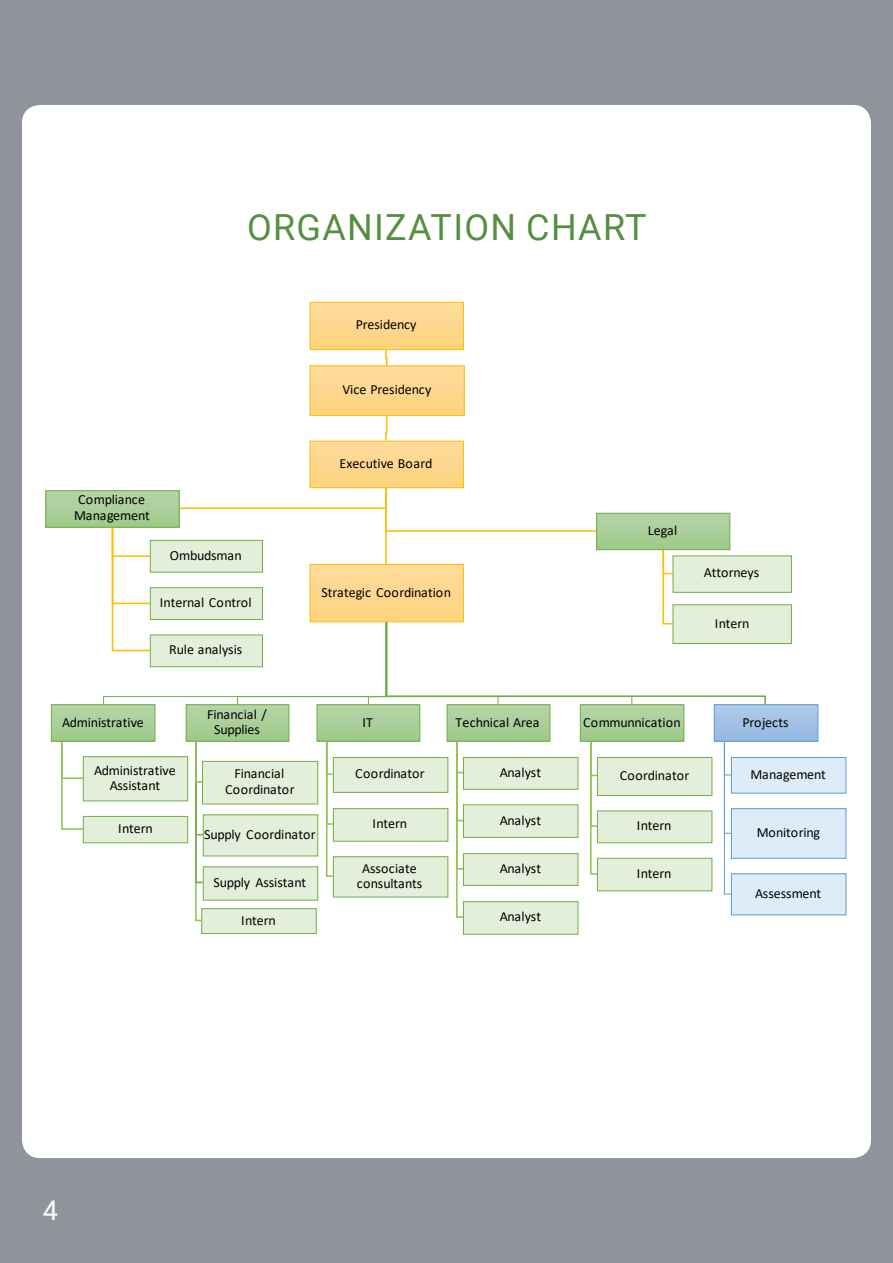
<style>
.page{position:relative;width:893px;height:1263px;background:#8e949a}
.page>*{position:absolute;margin:0;border:0;box-sizing:border-box;transform-origin:0 0}
.t1{font:36px "Roboto";letter-spacing:.035em;color:#558f41}
.t2{font:27px "Roboto";color:#fff}
.t3{font:13.95px/15.5px "Calibri";letter-spacing:-.005em;color:#020203;text-align:center}
</style>
<div class="page">
<div style="left:22px;top:105px;width:849px;height:1053px;background:#fff;border-radius:18px"></div>
<svg style="left:61px;top:742px;width:24px;height:88px"></svg>
<svg style="left:195px;top:742px;width:9px;height:180px"></svg>
<svg style="left:325px;top:742px;width:8px;height:136px"></svg>
<svg style="left:456px;top:742px;width:7px;height:176px"></svg>
<svg style="left:590px;top:742px;width:9px;height:133px"></svg>
<svg style="left:724px;top:742px;width:8px;height:153px"></svg>
<svg style="left:103px;top:486px;width:663px;height:220px"></svg>
<hr style="left:385px;top:487px;width:2px;height:77px;background:#fcbf0b">
<svg style="left:384px;top:416px;width:4px;height:25px"></svg>
<svg style="left:384px;top:350px;width:4px;height:15px"></svg>
<div style="left:310px;top:302px;width:153px;height:48px;background:linear-gradient(to bottom,#ffdc9e,#fed37d)"></div>
<div style="left:310px;top:302px;width:154px;height:48px;border:1px solid #fcbf0b"></div>
<div style="left:310px;top:366px;width:154px;height:49px;background:linear-gradient(to bottom,#fedc9e,#fed37d)"></div>
<div style="left:310px;top:365px;width:155px;height:51px;border:1px solid #fcbf0b"></div>
<div style="left:310px;top:441px;width:153px;height:47px;background:linear-gradient(to bottom,#ffdc9f,#fed37c)"></div>
<div style="left:310px;top:441px;width:154px;height:47px;border:1px solid #fcbf0b"></div>
<div style="left:310px;top:564px;width:153px;height:58px;background:linear-gradient(to bottom,#ffdc9e,#fed37d)"></div>
<div style="left:310px;top:564px;width:154px;height:58px;border:1px solid #fcbf0b"></div>
<div style="left:714px;top:705px;width:104px;height:36px;background:linear-gradient(to right,#a3c2e6,#a3c2e6)"></div>
<div style="left:714px;top:704px;width:104px;height:38px;border:1px solid #5b9bd4"></div>
<div style="left:731px;top:757px;width:115px;height:36px;background:#deecf8"></div>
<div style="left:731px;top:757px;width:115px;height:36px;border:1px solid #5b9bd4"></div>
<div style="left:731px;top:809px;width:115px;height:49px;background:#deecf8"></div>
<div style="left:731px;top:808px;width:115px;height:51px;border:1px solid #5b9bd4"></div>
<div style="left:731px;top:874px;width:115px;height:41px;background:#deecf8"></div>
<div style="left:731px;top:873px;width:115px;height:42px;border:1px solid #5b9bd4"></div>
<div style="left:580px;top:705px;width:104px;height:36px;background:linear-gradient(to bottom,#b6d4a9,#9fcb8a)"></div>
<div style="left:580px;top:704px;width:104px;height:38px;border:1px solid #71ae48"></div>
<div style="left:597px;top:757px;width:115px;height:38px;background:#e3efda"></div>
<div style="left:597px;top:757px;width:115px;height:39px;border:1px solid #71ae48"></div>
<div style="left:597px;top:811px;width:115px;height:32px;background:#e3efda"></div>
<div style="left:597px;top:810px;width:115px;height:33px;border:1px solid #71ae48"></div>
<div style="left:597px;top:858px;width:115px;height:33px;background:#e3efda"></div>
<div style="left:597px;top:858px;width:115px;height:33px;border:1px solid #71ae48"></div>
<div style="left:447px;top:705px;width:103px;height:36px;background:linear-gradient(to bottom,#b6d4a9,#9fcb8a)"></div>
<div style="left:447px;top:704px;width:103px;height:38px;border:1px solid #71ae48"></div>
<div style="left:463px;top:757px;width:115px;height:32px;background:#e3efda"></div>
<div style="left:463px;top:757px;width:115px;height:33px;border:1px solid #71ae48"></div>
<div style="left:463px;top:805px;width:115px;height:32px;background:#e3efda"></div>
<div style="left:463px;top:804px;width:115px;height:34px;border:1px solid #71ae48"></div>
<div style="left:463px;top:854px;width:115px;height:31px;background:#e3efda"></div>
<div style="left:463px;top:853px;width:115px;height:33px;border:1px solid #71ae48"></div>
<div style="left:463px;top:902px;width:115px;height:32px;background:#e3efda"></div>
<div style="left:463px;top:901px;width:115px;height:34px;border:1px solid #71ae48"></div>
<div style="left:317px;top:705px;width:103px;height:36px;background:linear-gradient(to bottom,#b6d4a9,#9fcb8a)"></div>
<div style="left:317px;top:704px;width:103px;height:38px;border:1px solid #71ae48"></div>
<div style="left:333px;top:757px;width:115px;height:35px;background:#e3efda"></div>
<div style="left:333px;top:757px;width:115px;height:36px;border:1px solid #71ae48"></div>
<div style="left:333px;top:809px;width:115px;height:32px;background:#e3efda"></div>
<div style="left:333px;top:808px;width:115px;height:34px;border:1px solid #71ae48"></div>
<div style="left:333px;top:857px;width:115px;height:40px;background:#e3efda"></div>
<div style="left:333px;top:856px;width:115px;height:41px;border:1px solid #71ae48"></div>
<div style="left:186px;top:705px;width:103px;height:36px;background:linear-gradient(to bottom,#b6d4a9,#9fcb8a)"></div>
<div style="left:186px;top:704px;width:103px;height:38px;border:1px solid #71ae48"></div>
<div style="left:202px;top:761px;width:116px;height:43px;background:#e3efda"></div>
<div style="left:202px;top:761px;width:116px;height:43px;border:1px solid #71ae48"></div>
<div style="left:203px;top:815px;width:115px;height:41px;background:#e3efda"></div>
<div style="left:203px;top:814px;width:115px;height:42px;border:1px solid #71ae48"></div>
<div style="left:203px;top:867px;width:115px;height:33px;background:#e3efda"></div>
<div style="left:203px;top:866px;width:115px;height:34px;border:1px solid #71ae48"></div>
<div style="left:202px;top:909px;width:114px;height:24px;background:#e3efda"></div>
<div style="left:201px;top:908px;width:116px;height:26px;border:1px solid #71ae48"></div>
<div style="left:51px;top:705px;width:104px;height:36px;background:linear-gradient(to bottom,#b6d4a9,#9fcb8a)"></div>
<div style="left:51px;top:704px;width:104px;height:38px;border:1px solid #71ae48"></div>
<div style="left:83px;top:757px;width:105px;height:44px;background:#e3efda"></div>
<div style="left:83px;top:756px;width:105px;height:45px;border:1px solid #71ae48"></div>
<div style="left:83px;top:816px;width:105px;height:27px;background:#e3efda"></div>
<div style="left:83px;top:816px;width:105px;height:27px;border:1px solid #71ae48"></div>
<svg style="left:598px;top:515px;width:130px;height:33px"></svg>
<div style="left:596px;top:513px;width:134px;height:37px;border:1px solid #71ae48"></div>
<div style="left:673px;top:556px;width:118px;height:36px;background:#e3efda"></div>
<div style="left:673px;top:555px;width:119px;height:38px;border:1px solid #71ae48"></div>
<div style="left:673px;top:605px;width:118px;height:38px;background:#e3efda"></div>
<div style="left:673px;top:604px;width:119px;height:40px;border:1px solid #71ae48"></div>
<div style="left:46px;top:491px;width:133px;height:36px;background:linear-gradient(to bottom,#b6d4a9,#9fcb8a)"></div>
<div style="left:46px;top:490px;width:134px;height:38px;border:1px solid #71ae48"></div>
<div style="left:150px;top:540px;width:112px;height:32px;background:#e3efda"></div>
<div style="left:150px;top:540px;width:113px;height:32px;border:1px solid #71ae48"></div>
<div style="left:150px;top:588px;width:112px;height:31px;background:#e3efda"></div>
<div style="left:150px;top:587px;width:113px;height:33px;border:1px solid #71ae48"></div>
<div style="left:150px;top:635px;width:112px;height:32px;background:#e3efda"></div>
<div style="left:150px;top:635px;width:113px;height:32px;border:1px solid #71ae48"></div>
<h1 class="t1" style="left:247px;top:202px;width:401px">ORGANIZATION CHART</h1>
<p class="t3" style="left:356px;top:316px;width:62px">Presidency</p>
<p class="t3" style="left:342px;top:382px;width:90px">Vice Presidency</p>
<p class="t3" style="left:74px;top:492px;width:77px;text-align:left">Compliance<br>Management</p>
<p class="t3" style="left:170px;top:547px;width:74px">Ombudsman</p>
<p class="t3" style="left:160px;top:594px;width:93px">Internal Control</p>
<p class="t3" style="left:169px;top:641px;width:75px">Rule analysis</p>
<p class="t3" style="left:339px;top:455px;width:95px">Executive Board</p>
<p class="t3" style="left:321px;top:584px;width:131px">Strategic Coordination</p>
<p class="t3" style="left:62px;top:714px;width:83px">Administrative</p>
<p class="t3" style="left:94px;top:762px;width:83px">Administrative<br>Assistant</p>
<p class="t3" style="left:118px;top:820px;width:36px">Intern</p>
<p class="t3" style="left:207px;top:706px;width:61px">Financial /<br>Supplies</p>
<p class="t3" style="left:225px;top:765px;width:71px">Financial<br>Coordinator</p>
<p class="t3" style="left:204px;top:826px;width:113px">Supply Coordinator</p>
<p class="t3" style="left:214px;top:874px;width:94px">Supply Assistant</p>
<p class="t3" style="left:241px;top:912px;width:36px">Intern</p>
<p class="t3" style="left:362px;top:714px;width:12px">IT</p>
<p class="t3" style="left:355px;top:766px;width:71px">Coordinator</p>
<p class="t3" style="left:372px;top:815px;width:36px">Intern</p>
<p class="t3" style="left:357px;top:860px;width:67px">Associate consultants</p>
<p class="t3" style="left:456px;top:714px;width:85px">Technical Area</p>
<p class="t3" style="left:500px;top:764px;width:43px">Analyst</p>
<p class="t3" style="left:500px;top:812px;width:43px">Analyst</p>
<p class="t3" style="left:500px;top:860px;width:43px">Analyst</p>
<p class="t3" style="left:500px;top:908px;width:43px">Analyst</p>
<p class="t3" style="left:648px;top:522px;width:31px">Legal</p>
<p class="t3" style="left:704px;top:565px;width:57px">Attorneys</p>
<p class="t3" style="left:715px;top:615px;width:36px">Intern</p>
<p class="t3" style="left:583px;top:714px;width:99px">Communnication</p>
<p class="t3" style="left:620px;top:767px;width:71px">Coordinator</p>
<p class="t3" style="left:637px;top:818px;width:36px">Intern</p>
<p class="t3" style="left:637px;top:865px;width:36px">Intern</p>
<p class="t3" style="left:743px;top:714px;width:47px">Projects</p>
<p class="t3" style="left:750px;top:766px;width:77px">Management</p>
<p class="t3" style="left:757px;top:824px;width:65px">Monitoring</p>
<p class="t3" style="left:755px;top:885px;width:68px">Assessment</p>
<h2 class="t2" style="left:43px;top:1192px;width:17px">4</h2>
</div>
